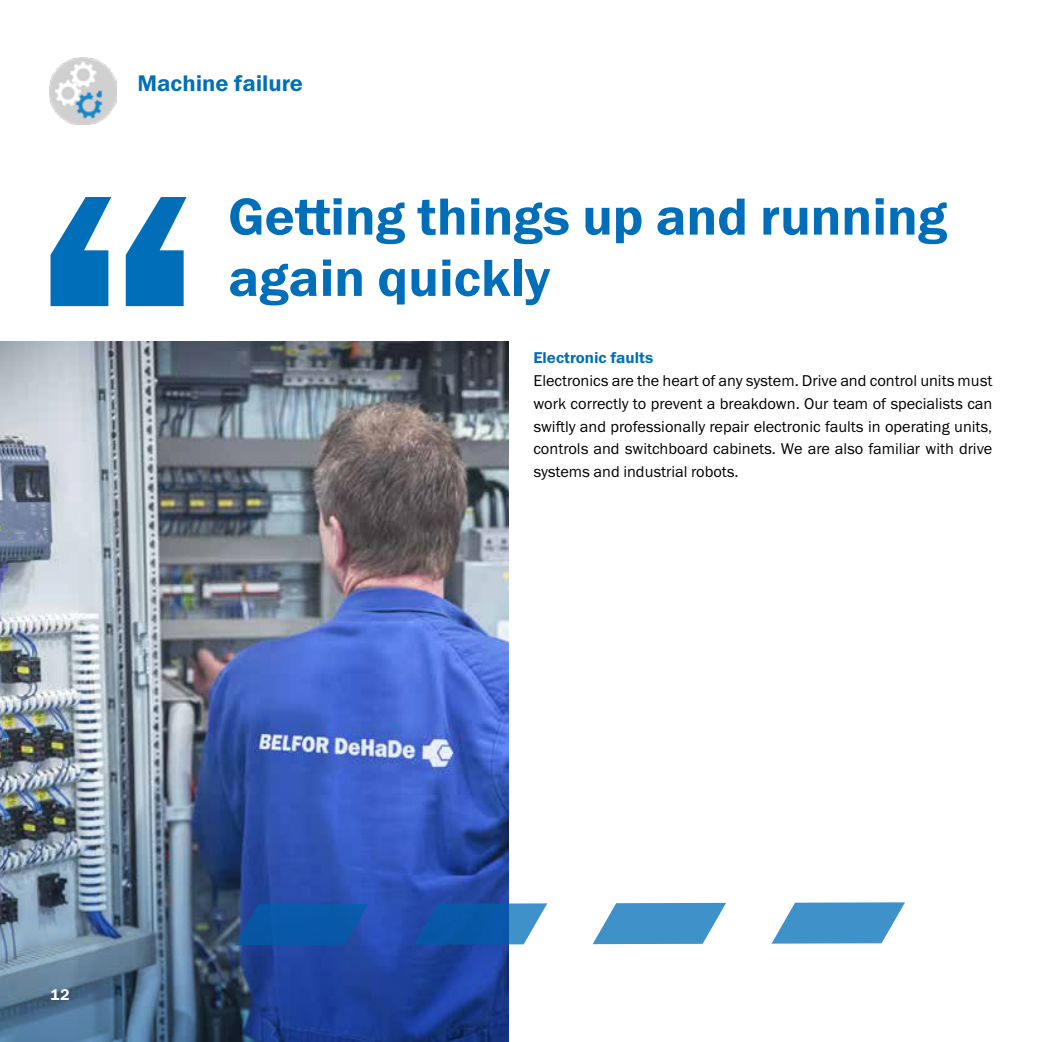
<style>
.page{position:relative;width:1042px;height:1042px;background:#fff}
.page>*{position:absolute;margin:0;border:0;box-sizing:border-box;transform-origin:0 0}
.t1{font:52.5px/61.2px "Franklin Gothic Demi ITC";color:#006eb8}
.t2{font:22.75px "Franklin Gothic Demi ITC";color:#006eb8}
.t3{font:15.75px/22.8px "Franklin Gothic Book ITC";color:#000;text-align:justify}
.t4{font:15.75px "Franklin Gothic Demi ITC";color:#006eb8}
.t5{font:15.75px "Franklin Gothic Demi ITC";color:#fff}
</style>
<div class="page">
<img style="left:0;top:341px;width:508px;height:451px">
<img style="left:50px;top:57px;width:67px;height:68px">
<svg style="left:51px;top:197px;width:135px;height:109px"></svg>
<svg style="left:508px;top:900px;width:397px;height:47px"></svg>
<img style="left:0;top:792px;width:508px;height:250px">
<h2 class="t2" style="left:137px;top:70px;width:167px">Machine failure</h2>
<h1 class="t1" style="left:228px;top:187px;width:720px">Getting things up and running again quickly</h1>
<p class="t4" style="left:533px;top:348px;width:121px">Electronic faults</p>
<p class="t3" style="left:533px;top:369px;width:460px">Electronics are the heart of any system. Drive and control units must work correctly to prevent a breakdown. Our team of specialists can swiftly and professionally repair electronic faults in operating units, controls and switchboard cabinets. We are also familiar with drive systems and industrial robots.</p>
<p class="t5" style="left:50px;top:985px;width:21px">12</p>
</div>
